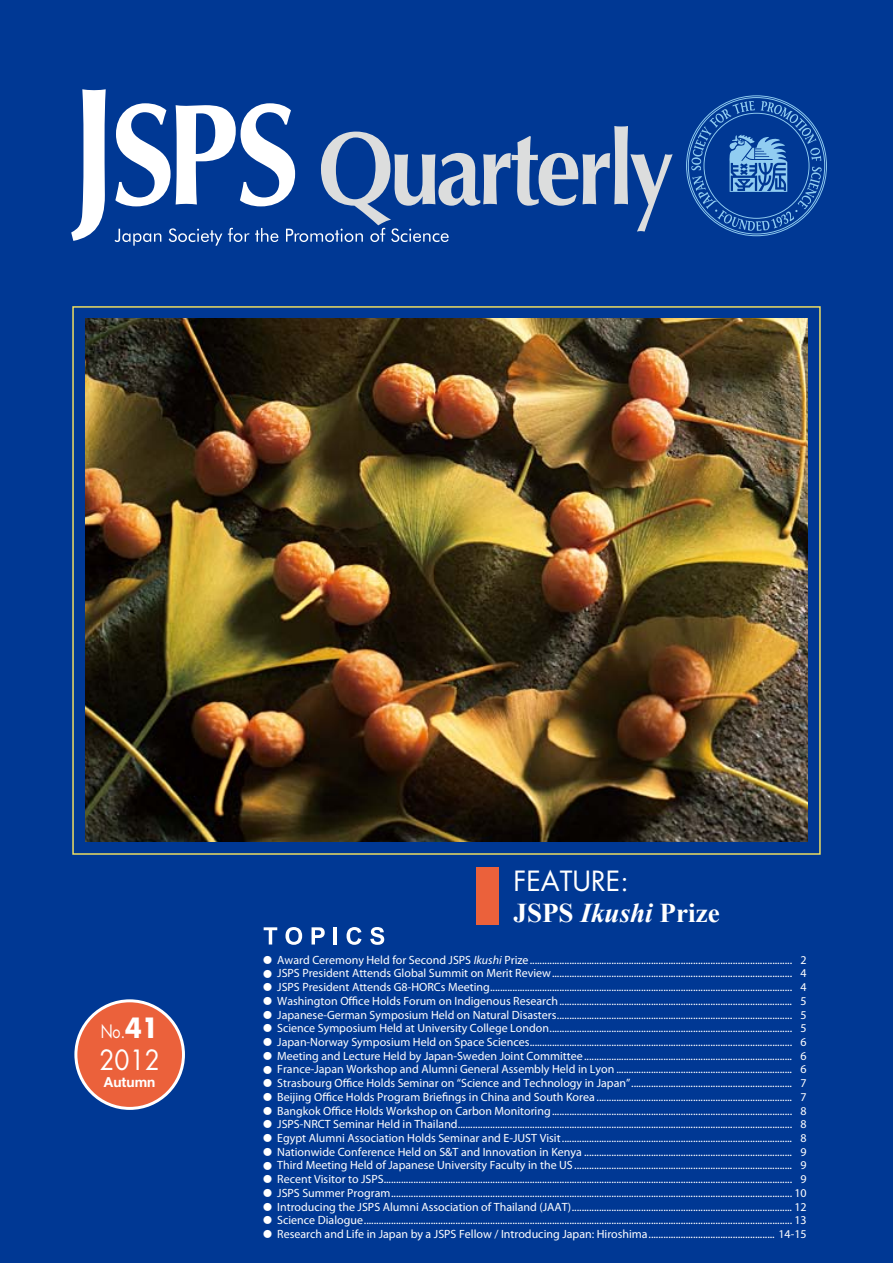
<style>
.page{position:relative;width:893px;height:1263px;background:#003894}
.page>*{position:absolute;margin:0;border:0;box-sizing:border-box;transform-origin:0 0}
.t1{font:700 27.15px "Times New Roman";color:#fff}
.t2{font:27.15px "Futura";color:#fff}
.t3{font:27.15px "Futura";color:#fff;scale:.9 1}
.t4{font:18px "Futura";color:#fff;scale:.8 1}
.t5{font:700 13.8px "Helvetica Neue";color:#fff}
.t6{font:12px "Myriad Pro";color:#fff}
.s1{font-weight:700;font-size:27.15px}
.s2{font-style:italic}
</style>
<div class="page">
<img style="left:85px;top:319px;width:723px;height:523px">
<div style="left:76px;top:1001px;width:107px;height:107px;background:#eb613b;border-radius:50%"></div>
<div style="left:74px;top:999px;width:111px;height:111px;border:3px solid #fff;border-radius:50%"></div>
<svg style="left:71px;top:89px;width:35px;height:152px"></svg>
<svg style="left:115px;top:103px;width:558px;height:143px"></svg>
<svg style="left:686px;top:95px;width:141px;height:141px"></svg>
<div style="left:477px;top:867px;width:22px;height:58px;background:#eb613b"></div>
<svg style="left:264px;top:927px;width:13px;height:17px"></svg>
<svg style="left:285px;top:927px;width:17px;height:18px"></svg>
<svg style="left:312px;top:927px;width:13px;height:17px"></svg>
<hr style="left:334px;top:927px;width:3px;height:17px;background:#fff">
<svg style="left:347px;top:927px;width:14px;height:18px"></svg>
<svg style="left:370px;top:927px;width:14px;height:18px"></svg>
<h2 class="t4" style="left:101px;top:1019px;width:74px">No.<span class="s1">41</span></h2>
<h1 class="t3" style="left:100px;top:1041px;width:68px">2012</h1>
<p class="t5" style="left:104px;top:1073px;width:53px">Autumn</p>
<h1 class="t2" style="left:513px;top:862px;width:117px">FEATURE:</h1>
<h1 class="t1" style="left:513px;top:894px;width:208px">JSPS <span class="s2">Ikushi</span> Prize</h1>
<p class="t6" style="left:262px;top:952px;width:546px">● Award Ceremony Held for Second JSPS <span class="s2">Ikushi</span> Prize.......................................................................................................... 2</p>
<p class="t6" style="left:262px;top:966px;width:546px">● JSPS President Attends Global Summit on Merit Review................................................................................................. 4</p>
<p class="t6" style="left:262px;top:980px;width:546px">● JSPS President Attends G8-HORCs Meeting.......................................................................................................................... 4</p>
<p class="t6" style="left:262px;top:993px;width:546px">● Washington Office Holds Forum on Indigenous Research.............................................................................................. 5</p>
<p class="t6" style="left:262px;top:1007px;width:546px">● Japanese-German Symposium Held on Natural Disasters............................................................................................... 5</p>
<p class="t6" style="left:262px;top:1021px;width:546px">● Science Symposium Held at University College London.................................................................................................. 5</p>
<p class="t6" style="left:262px;top:1034px;width:546px">● Japan-Norway Symposium Held on Space Sciences.......................................................................................................... 6</p>
<p class="t6" style="left:262px;top:1048px;width:546px">● Meeting and Lecture Held by Japan-Sweden Joint Committee.................................................................................... 6</p>
<p class="t6" style="left:262px;top:1062px;width:546px">● France-Japan Workshop and Alumni General Assembly Held in Lyon ....................................................................... 6</p>
<p class="t6" style="left:262px;top:1076px;width:546px">● Strasbourg Office Holds Seminar on “Science and Technology in Japan”................................................................. 7</p>
<p class="t6" style="left:262px;top:1089px;width:546px">● Beijing Office Holds Program Briefings in China and South Korea ............................................................................... 7</p>
<p class="t6" style="left:262px;top:1103px;width:546px">● Bangkok Office Holds Workshop on Carbon Monitoring................................................................................................. 8</p>
<p class="t6" style="left:262px;top:1117px;width:546px">● JSPS-NRCT Seminar Held in Thailand....................................................................................................................................... 8</p>
<p class="t6" style="left:262px;top:1130px;width:546px">● Egypt Alumni Association Holds Seminar and E-JUST Visit............................................................................................. 8</p>
<p class="t6" style="left:262px;top:1144px;width:546px">● Nationwide Conference Held on S&amp;T and Innovation in Kenya .................................................................................... 9</p>
<p class="t6" style="left:262px;top:1158px;width:546px">● Third Meeting Held of Japanese University Faculty in the US........................................................................................ 9</p>
<p class="t6" style="left:262px;top:1172px;width:546px">● Recent Visitor to JSPS..................................................................................................................................................................... 9</p>
<p class="t6" style="left:262px;top:1185px;width:546px">● JSPS Summer Program.................................................................................................................................................................. 10</p>
<p class="t6" style="left:262px;top:1199px;width:546px">● Introducing the JSPS Alumni Association of Thailand (JAAT)......................................................................................... 12</p>
<p class="t6" style="left:262px;top:1213px;width:546px">● Science Dialogue............................................................................................................................................................................. 13</p>
<p class="t6" style="left:262px;top:1226px;width:546px">● Research and Life in Japan by a JSPS Fellow / Introducing Japan: Hiroshima................................................... 14-15</p>
</div>
